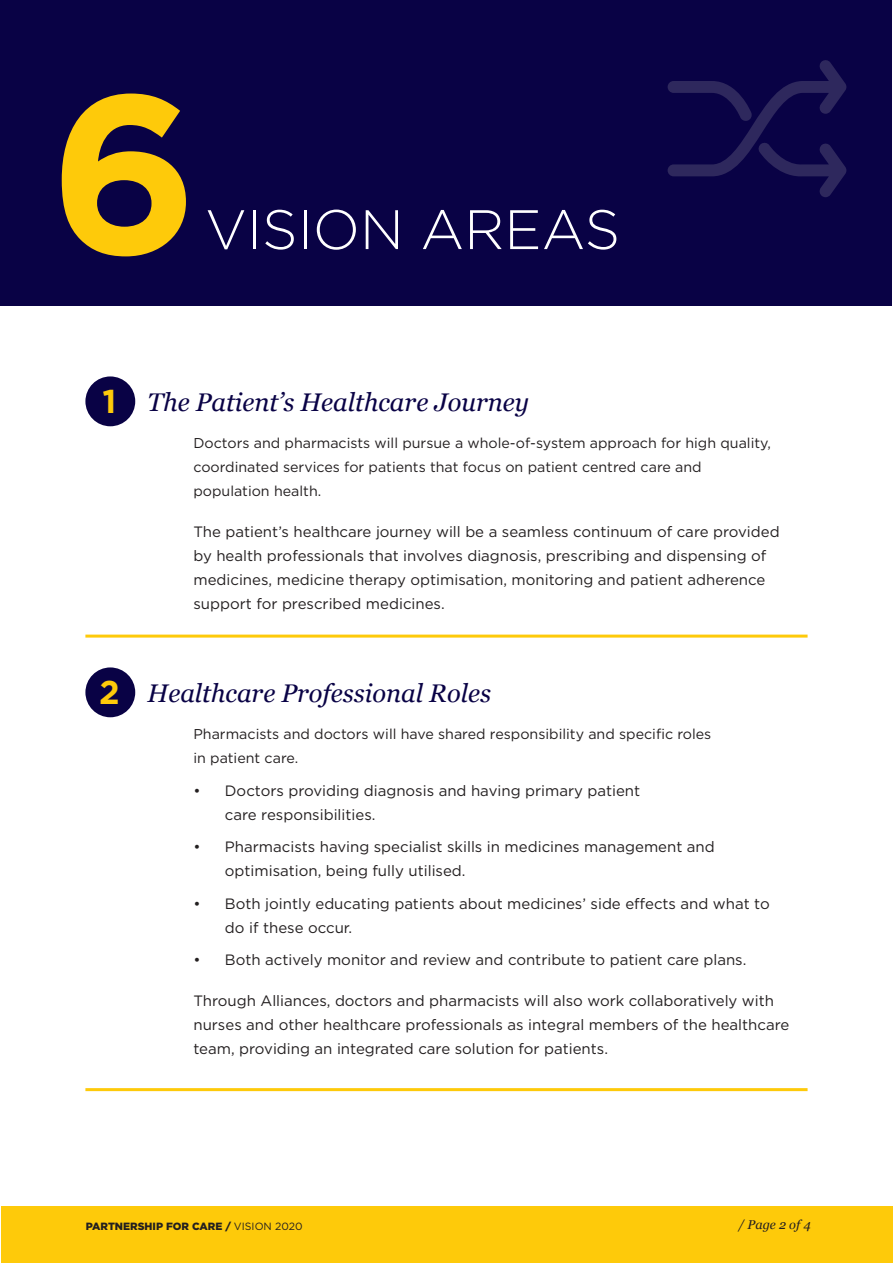
<style>
.page{position:relative;width:893px;height:1263px;background:#fff}
.page>*{position:absolute;margin:0;border:0;box-sizing:border-box;transform-origin:0 0}
.t1{font:700 225px "Gotham";color:#feca0a}
.t2{font:300 55.5px "Gotham";color:#fff}
.t3{font:700 33px "Gotham";color:#feca0a}
.t4{font:italic 25.5px "Georgia";color:#090245}
.BODY_COPY{font:15px/24px "Gotham";color:#231f20}
.Last_Para{font:15px/24px "Gotham";color:#231f20}
.BODY_COPY-2{font:14.25px/24px "Gotham";color:#231f20}
.t5{font:italic 12.75px "Georgia";color:#231f20}
.t6{font:900 10.5px "Gotham";color:#231f20}
.s1{font-weight:400}
</style>
<div class="page">
<div style="left:2px;top:1207px;width:891px;height:56px;background:#feca0a"></div>
<div style="left:1px;top:1px;width:891px;height:305px;background:#090245"></div>
<svg style="left:668px;top:60px;width:178px;height:137px"></svg>
<hr style="left:85px;top:635px;width:722px;height:3px;background:#feca0a">
<hr style="left:85px;top:1088px;width:722px;height:3px;background:#feca0a">
<div style="left:85px;top:376px;width:50px;height:50px;background:#090245;border-radius:50%"></div>
<div style="left:85px;top:667px;width:50px;height:50px;background:#090245;border-radius:50%"></div>
<p class="t1" style="left:50px;top:25px;width:150px">6</p>
<p class="t2" style="left:205px;top:194px;width:416px">VISION AREAS</p>
<p class="t3" style="left:102px;top:379px;width:15px">1</p>
<p class="t4" style="left:148px;top:386px;width:383px">The Patient’s Healthcare Journey</p>
<p class="BODY_COPY-2" style="left:193px;top:431px;width:579px">Doctors and pharmacists will pursue a whole-of-system approach for high quality, coordinated services for patients that focus on patient centred care and population health.</p>
<p class="BODY_COPY" style="left:193px;top:519px;width:588px">The patient’s healthcare journey will be a seamless continuum of care provided by health professionals that involves diagnosis, prescribing and dispensing of medicines, medicine therapy optimisation, monitoring and patient adherence support for prescribed medicines.</p>
<p class="t3" style="left:99px;top:670px;width:22px">2</p>
<p class="t4" style="left:148px;top:677px;width:345px">Healthcare Professional Roles</p>
<p class="BODY_COPY-2" style="left:193px;top:722px;width:519px">Pharmacists and doctors will have shared responsibility and specific roles in patient care.</p>
<p class="BODY_COPY" style="left:225px;top:778px;width:417px;text-indent:-32px">• Doctors providing diagnosis and having primary patient care responsibilities.</p>
<p class="BODY_COPY" style="left:225px;top:834px;width:491px;text-indent:-32px">• Pharmacists having specialist skills in medicines management and optimisation, being fully utilised.</p>
<p class="BODY_COPY" style="left:225px;top:891px;width:546px;text-indent:-32px">• Both jointly educating patients about medicines’ side effects and what to do if these occur.</p>
<p class="BODY_COPY" style="left:193px;top:947px;width:554px">• Both actively monitor and review and contribute to patient care plans.</p>
<p class="Last_Para" style="left:193px;top:988px;width:597px">Through Alliances, doctors and pharmacists will also work collaboratively with nurses and other healthcare professionals as integral members of the healthcare team, providing an integrated care solution for patients.</p>
<p class="t6" style="left:86px;top:1219px;width:218px">PARTNERSHIP FOR CARE / <span class="s1">VISION 2020</span></p>
<p class="t5" style="left:738px;top:1217px;width:74px">/ Page 2 of 4</p>
</div>
